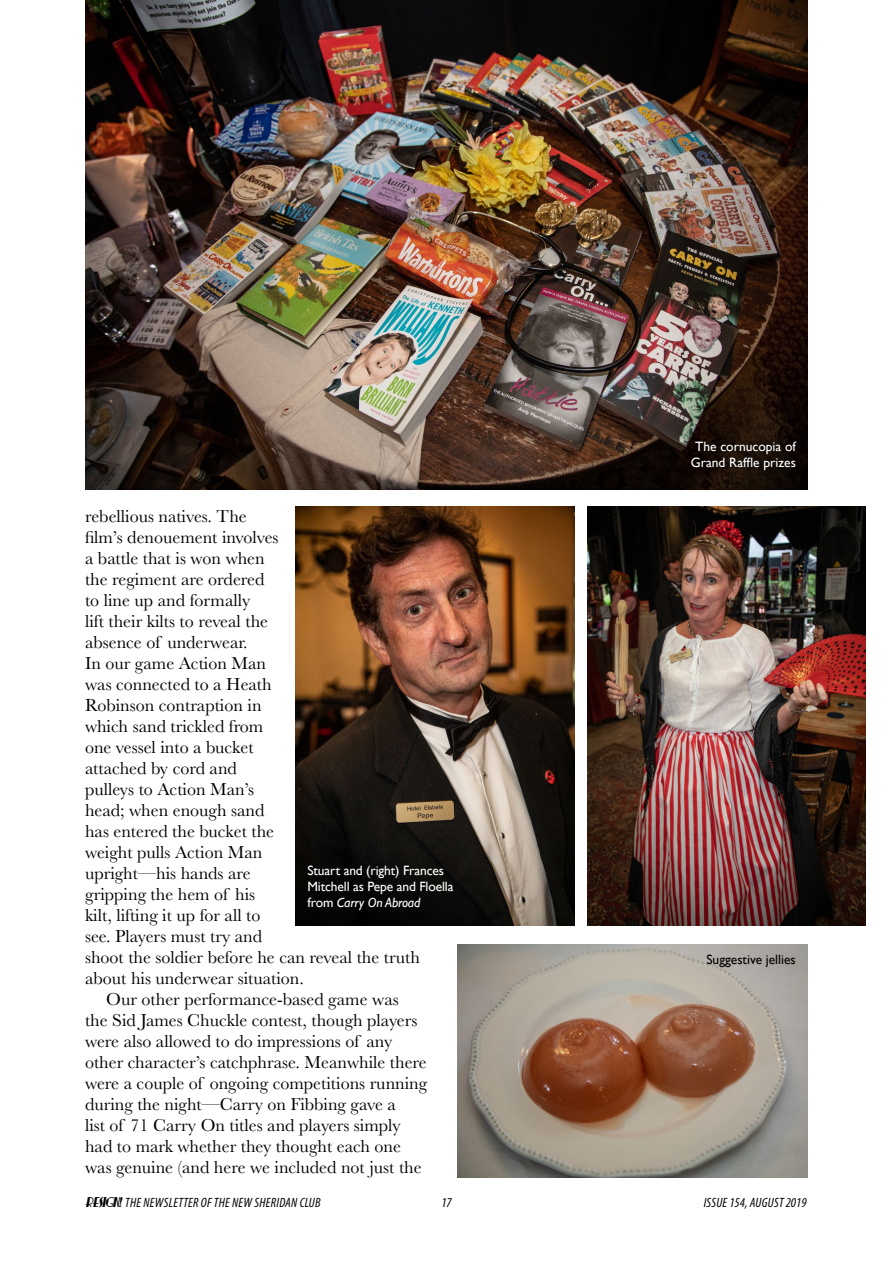
<style>
.page{position:relative;width:893px;height:1263px;background:#fff}
.page>*{position:absolute;margin:0;border:0;box-sizing:border-box;transform-origin:0 0}
.Body_text{font:18px/21px "Baskerville";color:#000}
.Picture_caption{font:13.5px/16.2px "Gill Sans";letter-spacing:-.01em;color:#fff;text-align:center}
.t1{font:italic condensed 13.5px "Myriad Pro";letter-spacing:.02em;color:#000}
.Picture_caption-2{font:13.5px "Gill Sans";color:#000}
.s1{font-family:"Nickerbocker";font-stretch:normal}
.s2{font-style:italic}
</style>
<div class="page">
<img style="left:85px;top:0;width:723px;height:489px">
<img style="left:587px;top:507px;width:279px;height:418px">
<img style="left:296px;top:507px;width:279px;height:418px">
<img style="left:457px;top:944px;width:351px;height:234px">
<svg style="left:684px;top:433px;width:120px;height:44px;background:#160c06"></svg>
<div style="left:295px;top:852px;width:171px;height:70px;background:#070706"></div>
<p class="Picture_caption" style="left:691px;top:438px;width:107px">The cornucopia of<br>Grand Raffle prizes</p>
<p class="Body_text" style="left:85px;top:505px;width:336px">rebellious natives. The<br>film’s denouement involves<br>a battle that is won when<br>the regiment are ordered<br>to line up and formally<br>lift their kilts to reveal the<br>absence of underwear.<br>In our game Action Man<br>was connected to a Heath<br>Robinson contraption in<br>which sand trickled from<br>one vessel into a bucket<br>attached by cord and<br>pulleys to Action Man’s<br>head; when enough sand<br>has entered the bucket the<br>weight pulls Action Man<br>upright—his hands are<br>gripping the hem of his<br>kilt, lifting it up for all to<br>see. Players must try and<br>shoot the soldier before he can reveal the truth about his underwear situation.</p>
<p class="Body_text" style="left:85px;top:988px;width:344px;text-indent:21px">Our other performance-based game was<br>the Sid James Chuckle contest, though players were also allowed to do impressions of any other character’s catchphrase. Meanwhile there were a couple of ongoing competitions running during the night—Carry on Fibbing gave a<br>list of 71 Carry On titles and players simply had to mark whether they thought each one was genuine (and here we included not just the</p>
<p class="t1" style="left:85px;top:1194px;width:237px"><span class="s1">RESIGN!</span>THE NEWSLETTER OF THE NEW SHERIDAN CLUB</p>
<p class="t1" style="left:441px;top:1194px;width:12px">17</p>
<p class="t1" style="left:704px;top:1194px;width:104px">ISSUE 154, AUGUST 2019</p>
<p class="Picture_caption" style="left:308px;top:862px;width:147px;text-align:left">Stuart and (right) Frances<br>Mitchell as Pepe and Floella from <span class="s2">Carry On Abroad</span></p>
<p class="Picture_caption-2" style="left:706px;top:951px;width:91px">Suggestive jellies</p>
</div>
